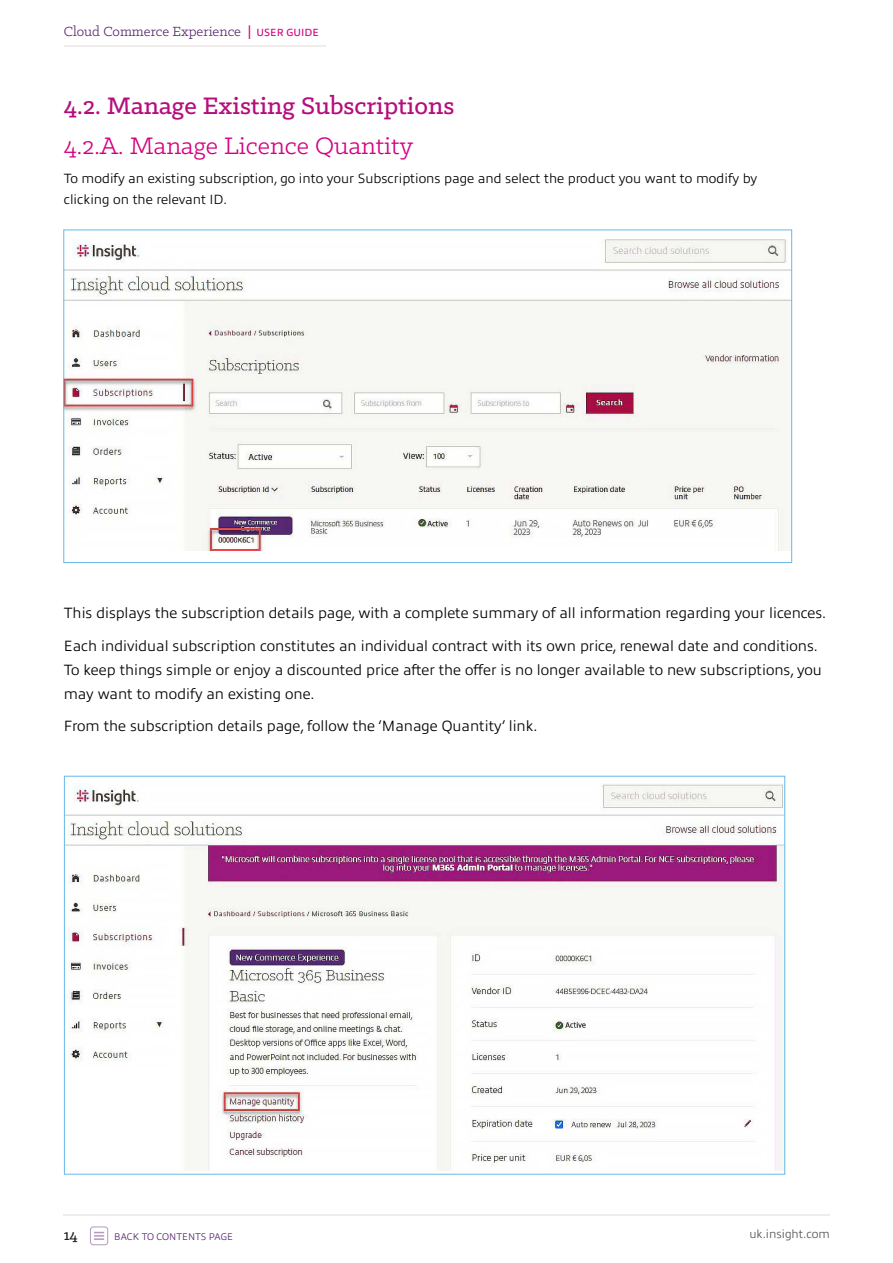
<style>
.page{position:relative;width:893px;height:1263px;background:#fff}
.page>*{position:absolute;margin:0;border:0;box-sizing:border-box;transform-origin:0 0}
.t1{font:500 27px "Klinic Slab";color:#b50e7c}
.t2{font:27px "Klinic Slab";color:#d4007f}
.t3{font:500 16.5px "Klinic Slab";color:#222}
.t4{font:300 15px/32.5px "Allumi Pro";color:#000}
.t5{font:15px "Klinic Slab";color:#58256b}
.t6{font:300 13.5px/21px "Allumi Pro";color:#000}
.t7{font:300 12px "Allumi Pro";color:#575756}
.t8{font:300 9.75px "Allumi Pro";color:#58256b}
.s1{font-weight:500;color:#d4007f}
.s2{font-family:"Allumi Pro";font-size:10.5px;color:#d4007f}
</style>
<div class="page">
<hr style="left:64px;top:1214px;width:766px;height:2px;background:#efecea">
<svg style="left:94px;top:1232px;width:10px;height:8px"></svg>
<div style="left:90px;top:1226px;width:18px;height:19px;border:1px solid #b59dbe;border-radius:3px"></div>
<hr style="left:64px;top:45px;width:262px;height:2px;background:#efecea">
<img style="left:66px;top:240px;width:724px;height:310px">
<img style="left:66px;top:783px;width:717px;height:387px">
<p class="t5" style="left:64px;top:22px;width:257px">Cloud Commerce Experience <span class="s1">|</span> <span class="s2">USER GUIDE</span></p>
<h1 class="t1" style="left:64px;top:88px;width:392px">4.2. Manage Existing Subscriptions</h1>
<h1 class="t2" style="left:64px;top:128px;width:351px">4.2.A. Manage Licence Quantity</h1>
<p class="t6" style="left:64px;top:167px;width:695px">To modify an existing subscription, go into your Subscriptions page and select the product you want to modify by clicking on the relevant ID.</p>
<p class="t4" style="left:64px;top:596px;width:764px">This displays the subscription details page, with a complete summary of all information regarding your licences.<br>Each individual subscription constitutes an individual contract with its own price, renewal date and conditions.</p>
<p class="t4" style="left:64px;top:656px;width:760px;line-height:24px">To keep things simple or enjoy a discounted price after the offer is no longer available to new subscriptions, you may want to modify an existing one.</p>
<p class="t4" style="left:64px;top:709px;width:475px">From the subscription details page, follow the ‘Manage Quantity’ link.</p>
<p class="t3" style="left:64px;top:1224px;width:15px">14</p>
<p class="t8" style="left:114px;top:1229px;width:120px">BACK TO CONTENTS PAGE</p>
<p class="t7" style="left:749px;top:1225px;width:82px">uk.insight.com</p>
</div>
